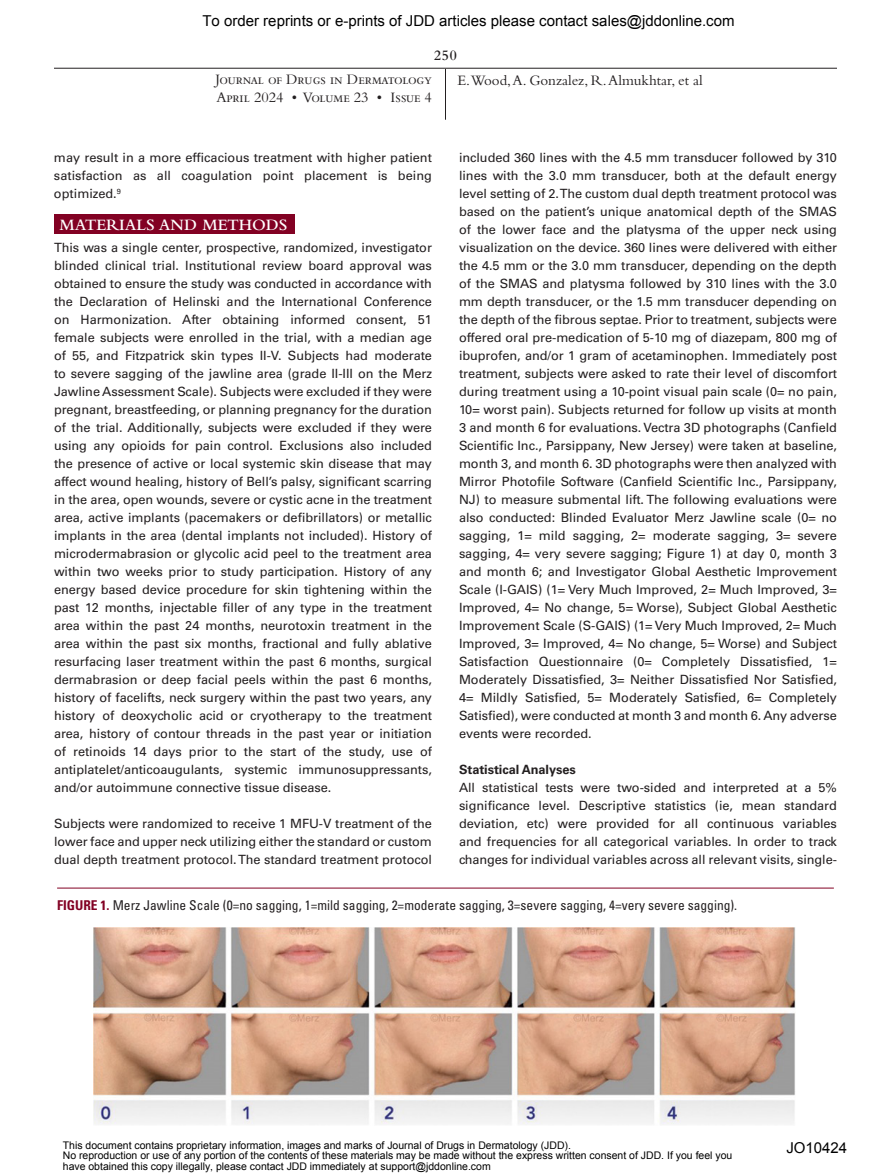
<style>
.page{position:relative;width:891px;height:1175px;background:#fff}
.page>*{position:absolute;margin:0;border:0;box-sizing:border-box;transform-origin:0 0}
.t1{font:18px/21.6px "Myriad Pro";color:#231f20;text-align:center}
.t2{font:600 16.5px "Bembo Std";color:#fff}
.t3{font:15px "Arial";color:#000}
.t4{font:15px/18px "Bembo Std";letter-spacing:-.02em;color:#231f20}
.t5{font:15px "Bembo Std";color:#231f20}
.t6{font:600 15px "Bembo Std";color:#231f20}
.t7{font:condensed 13.5px "Univers LT Std";color:#231f20}
.t8{font:12.75px/18px "Univers LT Std";letter-spacing:-.005em;color:#231f20;text-align:justify}
.t9{font:700 12.75px "Univers LT Std";letter-spacing:-.005em;color:#231f20}
.t10{font:10.5px/10.5px "Arial";color:#000}
.s1{font-weight:700;color:#820123}
</style>
<div class="page">
<hr style="left:54px;top:68px;width:261px;height:1px;background:#231f20">
<hr style="left:315px;top:68px;width:131px;height:1px;background:#231f20">
<hr style="left:446px;top:68px;width:130px;height:1px;background:#231f20">
<hr style="left:576px;top:68px;width:261px;height:1px;background:#231f20">
<hr style="left:445px;top:69px;width:1px;height:51px;background:#231f20">
<div style="left:54px;top:214px;width:241px;height:20px;background:#820123"></div>
<hr style="left:57px;top:887px;width:777px;height:1px;background:#820123">
<img style="left:93px;top:928px;width:703px;height:196px">
<p class="t3" style="left:202px;top:11px;width:534px">To order reprints or e-prints of JDD articles please contact sales@jddonline.com</p>
<p class="t6" style="left:434px;top:47px;width:25px">250</p>
<p class="t4" style="left:216px;top:70px;width:218px">Journal of Drugs in Dermatology<br>April 2024 • Volume 23 • Issue 4</p>
<p class="t5" style="left:457px;top:72px;width:247px">E.Wood, A. Gonzalez, R. Almukhtar, et al</p>
<p class="t8" style="left:459px;top:149px;width:380px">included 360 lines with the 4.5 mm transducer followed by 310 lines with the 3.0 mm transducer, both at the default energy level setting of 2. The custom dual depth treatment protocol was based on the patient’s unique anatomical depth of the SMAS of the lower face and the platysma of the upper neck using visualization on the device. 360 lines were delivered with either the 4.5 mm or the 3.0 mm transducer, depending on the depth of the SMAS and platysma followed by 310 lines with the 3.0 mm depth transducer, or the 1.5 mm transducer depending on the depth of the fibrous septae. Prior to treatment, subjects were offered oral pre-medication of 5-10 mg of diazepam, 800 mg of ibuprofen, and/or 1 gram of acetaminophen. Immediately post treatment, subjects were asked to rate their level of discomfort during treatment using a 10-point visual pain scale (0= no pain, 10= worst pain). Subjects returned for follow up visits at month 3 and month 6 for evaluations. Vectra 3D photographs (Canfield Scientific Inc., Parsippany, New Jersey) were taken at baseline, month 3, and month 6. 3D photographs were then analyzed with Mirror Photofile Software (Canfield Scientific Inc., Parsippany, NJ) to measure submental lift. The following evaluations were also conducted: Blinded Evaluator Merz Jawline scale (0= no sagging, 1= mild sagging, 2= moderate sagging, 3= severe sagging, 4= very severe sagging; Figure 1) at day 0, month 3 and month 6; and Investigator Global Aesthetic Improvement Scale (I-GAIS) (1= Very Much Improved, 2= Much Improved, 3= Improved, 4= No change, 5= Worse), Subject Global Aesthetic Improvement Scale (S-GAIS) (1= Very Much Improved, 2= Much Improved, 3= Improved, 4= No change, 5= Worse) and Subject Satisfaction Questionnaire (0= Completely Dissatisfied, 1= Moderately Dissatisfied, 3= Neither Dissatisfied Nor Satisfied, 4= Mildly Satisfied, 5= Moderately Satisfied, 6= Completely Satisfied), were conducted at month 3 and month 6. Any adverse events were recorded.</p>
<p class="t9" style="left:459px;top:762px;width:118px">Statistical Analyses</p>
<p class="t8" style="left:459px;top:779px;width:380px">All statistical tests were two-sided and interpreted at a 5% significance level. Descriptive statistics (ie, mean standard deviation, etc) were provided for all continuous variables and frequencies for all categorical variables. In order to track changes for individual variables across all relevant visits, single-</p>
<p class="t8" style="left:54px;top:149px;width:380px">may result in a more efficacious treatment with higher patient satisfaction as all coagulation point placement is being optimized.<sup>9</sup></p>
<p class="t2" style="left:59px;top:215px;width:229px">MATERIALS AND METHODS</p>
<p class="t8" style="left:54px;top:239px;width:380px">This was a single center, prospective, randomized, investigator blinded clinical trial. Institutional review board approval was obtained to ensure the study was conducted in accordance with the Declaration of Helinski and the International Conference on Harmonization. After obtaining informed consent, 51 female subjects were enrolled in the trial, with a median age of 55, and Fitzpatrick skin types II-V. Subjects had moderate to severe sagging of the jawline area (grade II-III on the Merz Jawline Assessment Scale). Subjects were excluded if they were pregnant, breastfeeding, or planning pregnancy for the duration of the trial. Additionally, subjects were excluded if they were using any opioids for pain control. Exclusions also included the presence of active or local systemic skin disease that may affect wound healing, history of Bell’s palsy, significant scarring in the area, open wounds, severe or cystic acne in the treatment area, active implants (pacemakers or defibrillators) or metallic implants in the area (dental implants not included). History of microdermabrasion or glycolic acid peel to the treatment area within two weeks prior to study participation. History of any energy based device procedure for skin tightening within the past 12 months, injectable filler of any type in the treatment area within the past 24 months, neurotoxin treatment in the area within the past six months, fractional and fully ablative resurfacing laser treatment within the past 6 months, surgical dermabrasion or deep facial peels within the past 6 months, history of facelifts, neck surgery within the past two years, any history of deoxycholic acid or cryotherapy to the treatment area, history of contour threads in the past year or initiation of retinoids 14 days prior to the start of the study, use of antiplatelet/anticoaugulants, systemic immunosuppressants, and/or autoimmune connective tissue disease.</p>
<p class="t8" style="left:54px;top:815px;width:380px">Subjects were randomized to receive 1 MFU-V treatment of the lower face and upper neck utilizing either the standard or custom dual depth treatment protocol. The standard treatment protocol</p>
<p class="t7" style="left:57px;top:896px;width:682px"><span class="s1">FIGURE 1.</span> Merz Jawline Scale (0=no sagging, 1=mild sagging, 2=moderate sagging, 3=severe sagging, 4=very severe sagging).</p>
<h1 class="t1" style="left:387px;top:588px;width:117px">Do Not Copy<br>Penalties Apply</h1>
<p class="t10" style="left:63px;top:1139px;width:671px">This document contains proprietary information, images and marks of Journal of Drugs in Dermatology (JDD).<br>No reproduction or use of any portion of the contents of these materials may be made without the express written consent of JDD. If you feel you have obtained this copy illegally, please contact JDD immediately at support@jddonline.com</p>
<p class="t3" style="left:786px;top:1137px;width:62px">JO10424</p>
</div>
